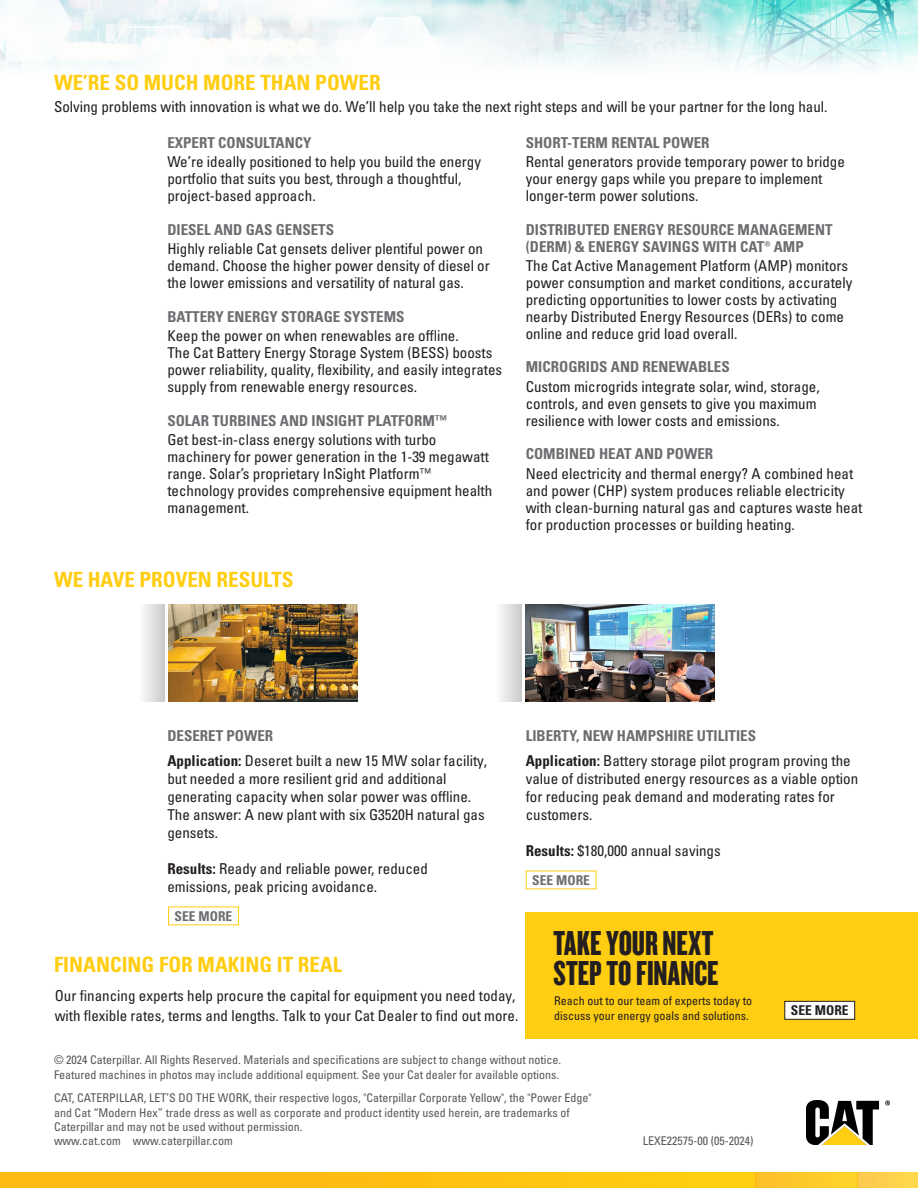
<style>
.page{position:relative;width:918px;height:1188px;background:#fff}
.page>*{position:absolute;margin:0;border:0;box-sizing:border-box;transform-origin:0 0}
.t1{font:36px/29.5px "Knockout HTF68 Full Featherwt";letter-spacing:.005em;color:#231f20}
.t2{font:21px "Univers LTCYR 67 Bold Cond";color:#ffcd11}
.t3{font:condensed 15px/16.8px "Univers LTCYR 57";color:#231f20}
.t4{font:15px/16.8px "Univers LTCYR 67 Bold Cond";color:#6c6d70}
.t5{font:700 condensed 13.5px "Univers LT Std";color:#6c6d70}
.t6{font:700 condensed 13.5px "Univers LT Std";color:#231f20}
.disclaimer{font:condensed 12px/14.4px "Univers LTCYR 57";color:#57585a}
.disclaimer-2{font:condensed 12px/14.4px "Univers LTCYR 57";color:#231f20}
.s1{font-family:"Univers LTCYR 67 Bold Cond";font-stretch:normal}
</style>
<div class="page">
<img style="left:442px;top:0;width:476px;height:69px">
<div style="left:526px;top:912px;width:392px;height:127px;background:#ffcd11"></div>
<img style="left:807px;top:1101px;width:83px;height:43px">
<svg style="left:0;top:0;width:442px;height:69px"></svg>
<div style="left:0;top:1172px;width:756px;height:16px;background:linear-gradient(to right,#fdb512,#fc1)"></div>
<div style="left:756px;top:1172px;width:102px;height:16px;background:#feca2a"></div>
<div style="left:858px;top:1172px;width:60px;height:16px;background:#fed14d"></div>
<img style="left:168px;top:604px;width:189px;height:97px">
<img style="left:526px;top:604px;width:189px;height:97px">
<svg style="left:501px;top:604px;width:21px;height:97px;background:#dedede"></svg>
<svg style="left:144px;top:604px;width:21px;height:97px;background:#dedede"></svg>
<div style="left:785px;top:1001px;width:70px;height:18px;background:#fff"></div>
<div style="left:784px;top:1001px;width:71px;height:19px;border:1px solid #231f20"></div>
<p class="t2" style="left:54px;top:70px;width:328px">WE’RE SO MUCH MORE THAN POWER</p>
<p class="t3" style="left:54px;top:98px;width:775px">Solving problems with innovation is what we do. We’ll help you take the next right steps and will be your partner for the long haul.</p>
<p class="t4" style="left:167px;top:134px;width:146px">EXPERT CONSULTANCY</p>
<p class="t3" style="left:167px;top:153px;width:315px">We’re ideally positioned to help you build the energy portfolio that suits you best, through a thoughtful, project-based approach.</p>
<p class="t4" style="left:167px;top:221px;width:168px">DIESEL AND GAS GENSETS</p>
<p class="t3" style="left:167px;top:240px;width:324px">Highly reliable Cat gensets deliver plentiful power on demand. Choose the higher power density of diesel or the lower emissions and versatility of natural gas.</p>
<p class="t4" style="left:167px;top:308px;width:239px">BATTERY ENERGY STORAGE SYSTEMS</p>
<p class="t3" style="left:167px;top:327px;width:336px">Keep the power on when renewables are offline.<br>The Cat Battery Energy Storage System (BESS) boosts power reliability, quality, flexibility, and easily integrates supply from renewable energy resources.</p>
<p class="t4" style="left:167px;top:412px;width:282px">SOLAR TURBINES AND INSIGHT PLATFORM™</p>
<p class="t3" style="left:167px;top:431px;width:326px">Get best-in-class energy solutions with turbo machinery for power generation in the 1-39 megawatt range. Solar’s proprietary InSight Platform™ technology provides comprehensive equipment health management.</p>
<p class="t2" style="left:54px;top:567px;width:241px">WE HAVE PROVEN RESULTS</p>
<p class="t4" style="left:526px;top:134px;width:185px">SHORT-TERM RENTAL POWER</p>
<p class="t3" style="left:526px;top:153px;width:321px">Rental generators provide temporary power to bridge your energy gaps while you prepare to implement longer-term power solutions.</p>
<p class="t4" style="left:526px;top:221px;width:308px">DISTRIBUTED ENERGY RESOURCE MANAGEMENT (DERM) &amp; ENERGY SAVINGS WITH CAT® AMP</p>
<p class="t3" style="left:526px;top:257px;width:328px">The Cat Active Management Platform (AMP) monitors power consumption and market conditions, accurately predicting opportunities to lower costs by activating nearby Distributed Energy Resources (DERs) to come online and reduce grid load overall.</p>
<p class="t4" style="left:526px;top:359px;width:205px">MICROGRIDS AND RENEWABLES</p>
<p class="t3" style="left:526px;top:378px;width:295px">Custom microgrids integrate solar, wind, storage, controls, and even gensets to give you maximum resilience with lower costs and emissions.</p>
<p class="t4" style="left:526px;top:446px;width:189px">COMBINED HEAT AND POWER</p>
<p class="t3" style="left:526px;top:465px;width:338px">Need electricity and thermal energy? A combined heat and power (CHP) system produces reliable electricity with clean-burning natural gas and captures waste heat for production processes or building heating.</p>
<p class="t4" style="left:167px;top:727px;width:107px">DESERET POWER</p>
<p class="t3" style="left:167px;top:751px;width:321px;line-height:18px"><span class="s1">Application:</span> Deseret built a new 15 MW solar facility, but needed a more resilient grid and additional generating capacity when solar power was offline.<br>The answer: A new plant with six G3520H natural gas gensets.</p>
<p class="t3" style="left:167px;top:859px;width:262px;line-height:18px"><span class="s1">Results:</span> Ready and reliable power, reduced emissions, peak pricing avoidance.</p>
<p class="t5" style="left:175px;top:908px;width:59px">SEE MORE</p>
<p class="t2" style="left:54px;top:952px;width:290px">FINANCING FOR MAKING IT REAL</p>
<p class="t3" style="left:55px;top:986px;width:465px;line-height:19.5px">Our financing experts help procure the capital for equipment you need today, with flexible rates, terms and lengths. Talk to your Cat Dealer to find out more.</p>
<p class="t4" style="left:526px;top:727px;width:232px">LIBERTY, NEW HAMPSHIRE UTILITIES</p>
<p class="t3" style="left:526px;top:751px;width:334px;line-height:18px"><span class="s1">Application:</span> Battery storage pilot program proving the value of distributed energy resources as a viable option for reducing peak demand and moderating rates for customers.</p>
<p class="t3" style="left:526px;top:842px;width:196px"><span class="s1">Results:</span> $180,000 annual savings</p>
<p class="t5" style="left:532px;top:872px;width:59px">SEE MORE</p>
<p class="t1" style="left:553px;top:929px;width:167px">TAKE YOUR NEXT<br>STEP TO FINANCE</p>
<p class="disclaimer-2" style="left:554px;top:993px;width:199px">Reach out to our team of experts today to discuss your energy goals and solutions.</p>
<p class="t6" style="left:791px;top:1002px;width:59px">SEE MORE</p>
<p class="disclaimer" style="left:54px;top:1053px;width:509px">© 2024 Caterpillar. All Rights Reserved. Materials and specifications are subject to change without notice.<br>Featured machines in photos may include additional equipment. See your Cat dealer for available options.</p>
<p class="disclaimer" style="left:54px;top:1090px;width:539px">CAT, CATERPILLAR, LET’S DO THE WORK, their respective logos, "Caterpillar Corporate Yellow", the "Power Edge" and Cat “Modern Hex” trade dress as well as corporate and product identity used herein, are trademarks of<br>Caterpillar and may not be used without permission.</p>
<p class="disclaimer" style="left:54px;top:1134px;width:180px">www.cat.com www.caterpillar.com</p>
<p class="disclaimer" style="left:643px;top:1134px;width:112px">LEXE22575-00 (05-2024)</p>
</div>
